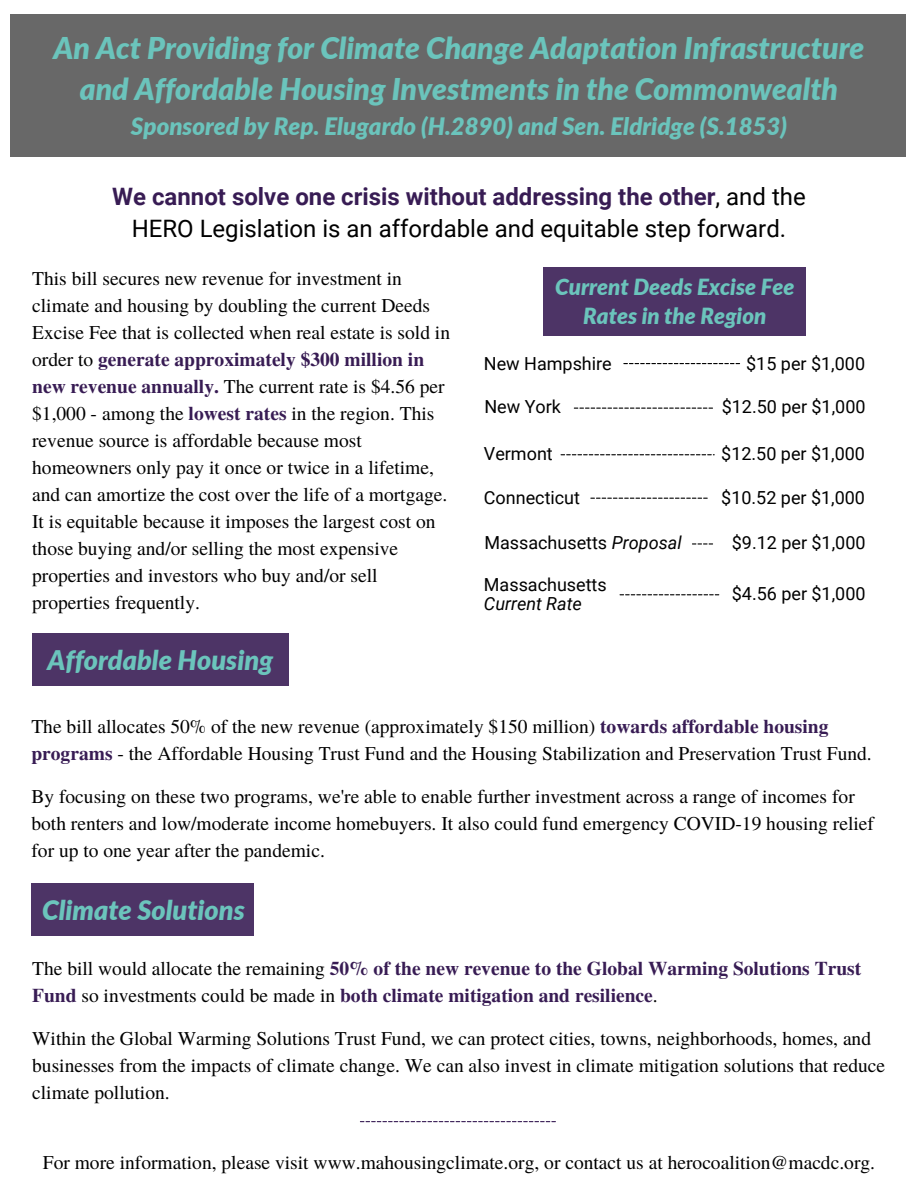
<style>
.page{position:relative;width:918px;height:1188px;background:#fff}
.page>*{position:absolute;margin:0;border:0;box-sizing:border-box;transform-origin:0 0}
.t1{font:italic 900 30px/41.7px "Lato";color:#6bc4bc;text-align:center}
.t2{font:italic 900 27px "Lato";color:#6bc4bc}
.t3{font:24px/32.7px "Roboto";color:#000;text-align:center}
.t4{font:italic 900 24px "Lato";color:#6bc4bc}
.t5{font:italic 900 22.2px/28.7px "Lato";color:#6bc4bc;text-align:center}
.t6{font:19.5px/27px "Te X Gyre Termes";color:#000}
.t7{font:700 19.5px/27px "Te X Gyre Termes";color:#381c54}
.t8{font:18px "Roboto";color:#000}
.t9{font:italic 18px "Roboto";color:#000}
.s1{font-weight:700;color:#381c54}
.s2{font-style:italic}
.s3{font-weight:400;color:#000}
</style>
<div class="page">
<div style="left:10px;top:14px;width:896px;height:143px;background:#686868"></div>
<div style="left:543px;top:267px;width:263px;height:69px;background:#4d3466"></div>
<div style="left:32px;top:633px;width:257px;height:53px;background:#4d3466"></div>
<div style="left:31px;top:883px;width:223px;height:53px;background:#4d3466"></div>
<svg style="left:623px;top:363px;width:117px;height:1px"></svg>
<svg style="left:574px;top:408px;width:139px;height:1px"></svg>
<svg style="left:561px;top:454px;width:154px;height:1px"></svg>
<svg style="left:590px;top:498px;width:118px;height:1px"></svg>
<svg style="left:692px;top:543px;width:21px;height:2px"></svg>
<svg style="left:620px;top:594px;width:99px;height:1px"></svg>
<svg style="left:360px;top:1121px;width:196px;height:1px"></svg>
<p class="t1" style="left:54px;top:26px;width:812px">An Act Providing for Climate Change Adaptation Infrastructure and Affordable Housing Investments in the Commonwealth</p>
<p class="t4" style="left:131px;top:111px;width:658px">Sponsored by Rep. Elugardo (H.2890) and Sen. Eldridge (S.1853)</p>
<p class="t3" style="left:112px;top:180px;width:695px"><span class="s1">We cannot solve one crisis without addressing the other</span>, and the<br>HERO Legislation is an affordable and equitable step forward.</p>
<p class="t6" style="left:32px;top:264px;width:419px">This bill secures new revenue for investment in climate and housing by doubling the current Deeds Excise Fee that is collected when real estate is sold in order to <span class="s1">generate approximately $300 million in new revenue annually.</span> The current rate is $4.56 per $1,000 - among the <span class="s1">lowest rates</span> in the region. This revenue source is affordable because most homeowners only pay it once or twice in a lifetime, and can amortize the cost over the life of a mortgage.<br>It is equitable because it imposes the largest cost on those buying and/or selling the most expensive properties and investors who buy and/or sell properties frequently.</p>
<p class="t2" style="left:48px;top:644px;width:227px">Affordable Housing</p>
<p class="t5" style="left:555px;top:272px;width:241px">Current Deeds Excise Fee<br>Rates in the Region</p>
<p class="t8" style="left:484px;top:353px;width:129px">New Hampshire</p>
<p class="t8" style="left:484px;top:397px;width:78px">New York</p>
<p class="t8" style="left:484px;top:443px;width:70px">Vermont</p>
<p class="t8" style="left:484px;top:488px;width:98px">Connecticut</p>
<p class="t8" style="left:484px;top:532px;width:199px">Massachusetts <span class="s2">Proposal</span></p>
<p class="t8" style="left:484px;top:574px;width:124px">Massachusetts</p>
<p class="t9" style="left:484px;top:593px;width:99px">Current Rate</p>
<p class="t8" style="left:746px;top:353px;width:120px">$15 per $1,000</p>
<p class="t8" style="left:722px;top:397px;width:145px">$12.50 per $1,000</p>
<p class="t8" style="left:721px;top:443px;width:145px">$12.50 per $1,000</p>
<p class="t8" style="left:721px;top:488px;width:145px">$10.52 per $1,000</p>
<p class="t8" style="left:732px;top:532px;width:135px">$9.12 per $1,000</p>
<p class="t8" style="left:732px;top:583px;width:135px">$4.56 per $1,000</p>
<p class="t6" style="left:31px;top:712px;width:842px">The bill allocates 50% of the new revenue (approximately $150 million) <span class="s1">towards affordable housing programs</span> - the Affordable Housing Trust Fund and the Housing Stabilization and Preservation Trust Fund.</p>
<p class="t6" style="left:31px;top:782px;width:844px">By focusing on these two programs, we're able to enable further investment across a range of incomes for both renters and low/moderate income homebuyers. It also could fund emergency COVID-19 housing relief for up to one year after the pandemic.</p>
<p class="t2" style="left:42px;top:894px;width:204px">Climate Solutions</p>
<p class="t7" style="left:32px;top:954px;width:831px"><span class="s3">The bill would allocate the remaining</span> 50% of the new revenue to the Global Warming Solutions Trust<br>Fund <span class="s3">so investments could be made in</span> both climate mitigation and resilience<span class="s3">.</span></p>
<p class="t6" style="left:32px;top:1024px;width:855px">Within the Global Warming Solutions Trust Fund, we can protect cities, towns, neighborhoods, homes, and businesses from the impacts of climate change. We can also invest in climate mitigation solutions that reduce climate pollution.</p>
<p class="t6" style="left:43px;top:1148px;width:834px">For more information, please visit www.mahousingclimate.org, or contact us at herocoalition@macdc.org.</p>
</div>
